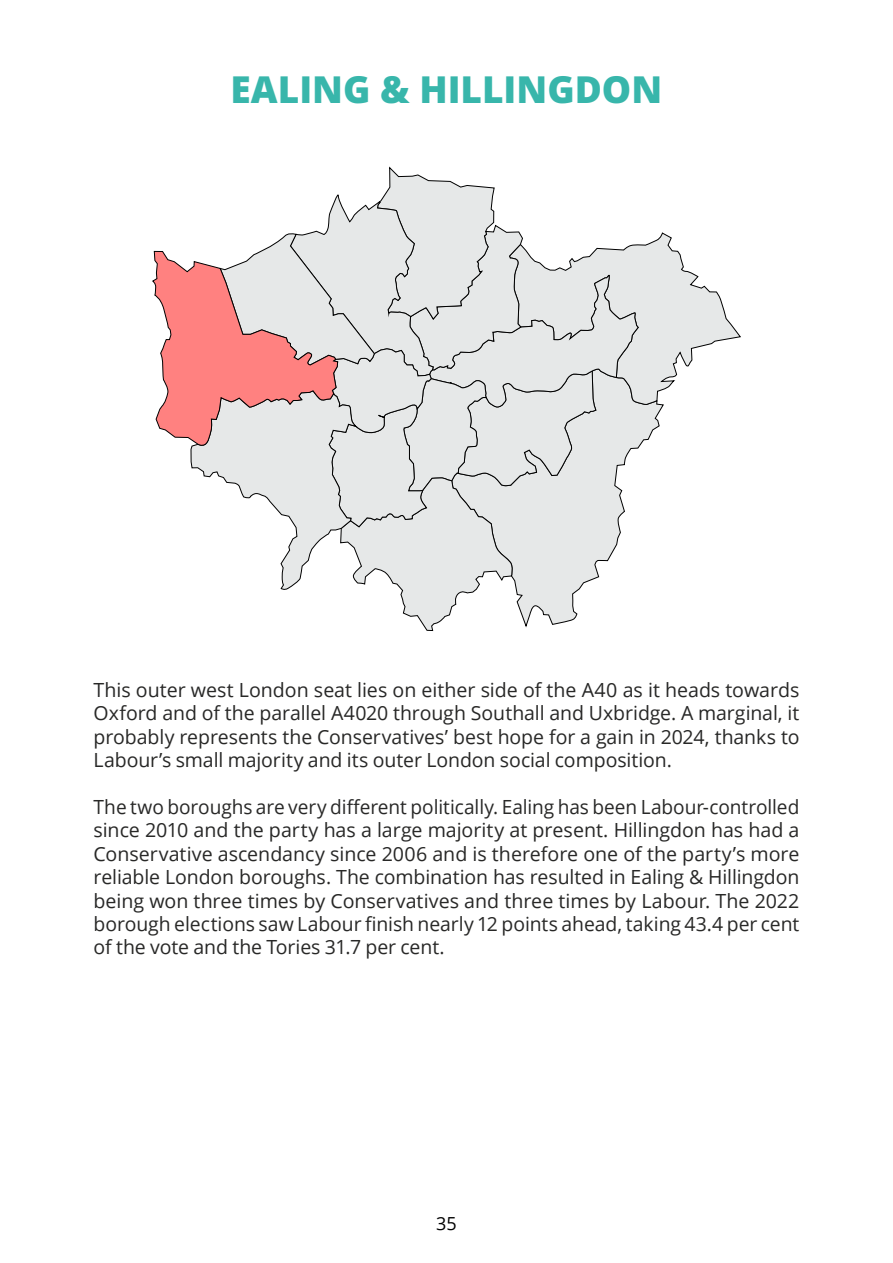
<style>
.page{position:relative;width:893px;height:1263px;background:#fff}
.page>*{position:absolute;margin:0;border:0;box-sizing:border-box;transform-origin:0 0}
.t1{font:37.05px "Open Sans";color:#38b6ab}
.t2{font:19.5px/23.4px "Open Sans";letter-spacing:-.005em;color:#282827;text-align:justify}
.t3{font:18px "Open Sans";color:#000}
</style>
<div class="page">
<svg style="left:152px;top:166px;width:589px;height:465px"></svg>
<h1 class="t1" style="left:231px;top:65px;width:433px">EALING &amp; HILLINGDON</h1>
<p class="t2" style="left:94px;top:678px;width:707px">This outer west London seat lies on either side of the A40 as it heads towards Oxford and of the parallel A4020 through Southall and Uxbridge. A marginal, it probably represents the Conservatives’ best hope for a gain in 2024, thanks to Labour’s small majority and its outer London social composition.</p>
<p class="t2" style="left:94px;top:795px;width:707px">The two boroughs are very different politically. Ealing has been Labour-controlled since 2010 and the party has a large majority at present. Hillingdon has had a Conservative ascendancy since 2006 and is therefore one of the party’s more reliable London boroughs. The combination has resulted in Ealing &amp; Hillingdon being won three times by Conservatives and three times by Labour. The 2022 borough elections saw Labour finish nearly 12 points ahead, taking 43.4 per cent of the vote and the Tories 31.7 per cent.</p>
<p class="t3" style="left:436px;top:1211px;width:22px">35</p>
</div>
